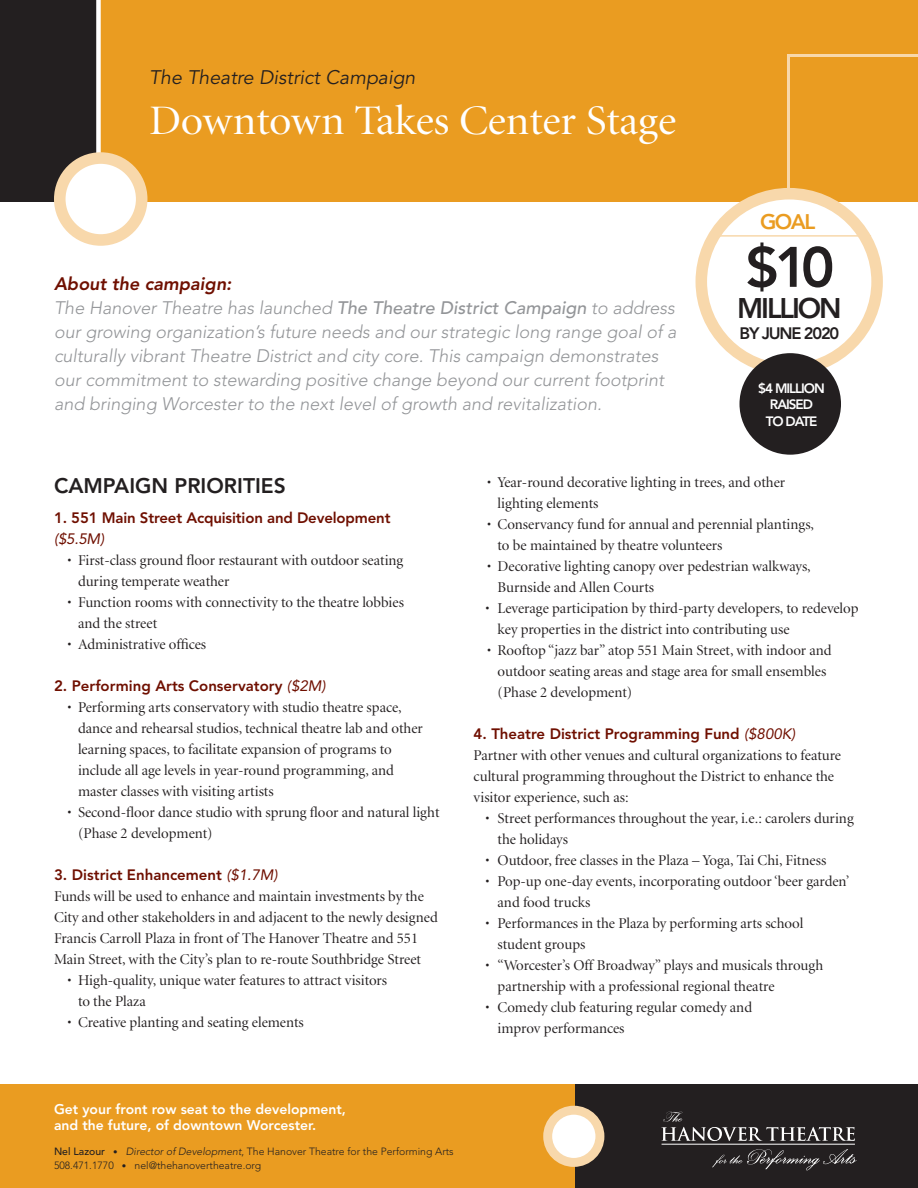
<style>
.page{position:relative;width:918px;height:1188px;background:#fff}
.page>*{position:absolute;margin:0;border:0;box-sizing:border-box;transform-origin:0 0}
.t1{font:800 56.4px "Avenir";color:#231f20}
.t2{font:42px "Minion Display";color:#fff;scale:1.05 1}
.t3{font:800 28.2px "Avenir";letter-spacing:-.075em;color:#231f20}
.t4{font:800 21px "Avenir";color:#231f20}
.t5{font:800 21px "Avenir";color:#ea9c21}
.t6{font:italic 19.5px "Avenir";color:#231f20}
.t7{font:italic 300 18px/24px "Avenir";color:#939598}
.t8{font:800 16.5px "Avenir";letter-spacing:-.075em;color:#231f20}
.t9{font:15px/21px "Minion Display";color:#231f20}
.t10{font:800 15px/21px "Avenir";color:#6f0f00}
.t11{font:800 13.95px/16.2px "Avenir";color:#fff}
.t12{font:800 13.5px/16.5px "Avenir";letter-spacing:-.075em;color:#fff;text-align:center}
.t13{font:300 10.5px "Avenir";color:#231f20}
.s1{font-weight:800;color:#6f0f00}
.s2{font-weight:500}
.s3{font-weight:400;font-style:italic}
.s4{font-size:9px}
.s5{font-style:italic}
</style>
<div class="page">
<div style="left:0;top:0;width:918px;height:202px;background:#ea9c21"></div>
<div style="left:0;top:0;width:99px;height:202px;background:#231f20"></div>
<div style="left:96px;top:0;width:5px;height:203px;background:#fff"></div>
<div style="left:60px;top:158px;width:82px;height:82px;background:#fff;border-radius:50%"></div>
<div style="left:54px;top:152px;width:93px;height:94px;border:12px solid #f8d8ab;border-radius:50%"></div>
<div style="left:701px;top:194px;width:176px;height:176px;background:#fff;border-radius:50%"></div>
<div style="left:696px;top:188px;width:187px;height:187px;border:12px solid #f8d8ab;border-radius:50%"></div>
<hr style="left:708px;top:235px;width:163px;height:2px;background:#f8d8ab">
<hr style="left:787px;top:54px;width:3px;height:140px;background:#f8d8ab">
<hr style="left:788px;top:54px;width:130px;height:3px;background:#f8d8ab">
<div style="left:0;top:1084px;width:918px;height:104px;background:#ea9c21"></div>
<div style="left:575px;top:1084px;width:343px;height:104px;background:#231f20"></div>
<div style="left:548px;top:1110px;width:52px;height:52px;background:#fff;border-radius:50%"></div>
<div style="left:543px;top:1106px;width:61px;height:61px;border:9px solid #f8d8ab;border-radius:50%"></div>
<svg style="left:661px;top:1111px;width:194px;height:30px"></svg>
<svg style="left:712px;top:1149px;width:144px;height:21px"></svg>
<hr style="left:662px;top:1144px;width:193px;height:1px;background:#fff">
<div style="left:740px;top:353px;width:101px;height:102px;background:#231f20;border-radius:50%"></div>
<p class="t6" style="left:149px;top:66px;width:268px">The Theatre District Campaign</p>
<p class="t2" style="left:149px;top:100px;width:504px">Downtown Takes Center Stage</p>
<p class="t7" style="left:54px;top:272px;width:624px"><span class="s1">About the campaign:<br></span>The Hanover Theatre has launched <span class="s2">The Theatre District Campaign</span> to address our growing organization’s future needs and our strategic long range goal of a culturally vibrant Theatre District and city core. This campaign demonstrates our commitment to stewarding positive change beyond our current footprint and bringing Worcester to the next level of growth and revitalization.</p>
<p class="t5" style="left:760px;top:209px;width:57px">GOAL</p>
<p class="t1" style="left:746px;top:234px;width:90px">$10</p>
<p class="t3" style="left:737px;top:292px;width:106px">MILLION</p>
<p class="t8" style="left:740px;top:324px;width:101px">BY JUNE 2020</p>
<p class="t12" style="left:758px;top:380px;width:68px">$4 MILLION</p>
<p class="t12" style="left:766px;top:396px;width:53px">RAISED<br>TO DATE</p>
<p class="t4" style="left:54px;top:473px;width:233px">CAMPAIGN PRIORITIES</p>
<p class="t10" style="left:54px;top:507px;width:338px">1. 551 Main Street Acquisition and Development <span class="s3">($5.5M)</span></p>
<p class="t9" style="left:78px;top:550px;width:327px;text-indent:-10px">• First-class ground floor restaurant with outdoor seating during temperate weather</p>
<p class="t9" style="left:78px;top:592px;width:327px;text-indent:-10px">• Function rooms with connectivity to the theatre lobbies and the street</p>
<p class="t9" style="left:68px;top:634px;width:140px">• Administrative offices</p>
<p class="t10" style="left:54px;top:675px;width:273px">2. Performing Arts Conservatory <span class="s3">($2M)</span></p>
<p class="t9" style="left:78px;top:697px;width:346px;text-indent:-10px">• Performing arts conservatory with studio theatre space, dance and rehearsal studios, technical theatre lab and other learning spaces, to facilitate expansion of programs to include all age levels in year-round programming, and master classes with visiting artists</p>
<p class="t9" style="left:78px;top:802px;width:363px;text-indent:-10px">• Second-floor dance studio with sprung floor and natural light (Phase 2 development)</p>
<p class="t10" style="left:54px;top:864px;width:225px">3. District Enhancement <span class="s3">($1.7M)</span></p>
<p class="t9" style="left:54px;top:886px;width:385px">Funds will be used to enhance and maintain investments by the City and other stakeholders in and adjacent to the newly designed Francis Carroll Plaza in front of The Hanover Theatre and 551<br>Main Street, with the City’s plan to re-route Southbridge Street</p>
<p class="t9" style="left:78px;top:970px;width:311px;text-indent:-10px">• High-quality, unique water features to attract visitors to the Plaza</p>
<p class="t9" style="left:68px;top:1012px;width:238px">• Creative planting and seating elements</p>
<p class="t9" style="left:498px;top:472px;width:289px;text-indent:-10px">• Year-round decorative lighting in trees, and other lighting elements</p>
<p class="t9" style="left:498px;top:514px;width:318px;text-indent:-10px">• Conservancy fund for annual and perennial plantings, to be maintained by theatre volunteers</p>
<p class="t9" style="left:498px;top:556px;width:315px;text-indent:-10px">• Decorative lighting canopy over pedestrian walkways,<br>Burnside and Allen Courts</p>
<p class="t9" style="left:498px;top:598px;width:363px;text-indent:-12px">• Leverage participation by third-party developers, to redevelop key properties in the district into contributing use</p>
<p class="t9" style="left:498px;top:640px;width:336px;text-indent:-10px">• Rooftop “jazz bar” atop 551 Main Street, with indoor and outdoor seating areas and stage area for small ensembles (Phase 2 development)</p>
<p class="t10" style="left:474px;top:723px;width:323px">4. Theatre District Programming Fund <span class="s3">($800K)</span></p>
<p class="t9" style="left:474px;top:745px;width:369px">Partner with other venues and cultural organizations to feature cultural programming throughout the District to enhance the visitor experience, such as:</p>
<p class="t9" style="left:498px;top:808px;width:358px;text-indent:-12px">• Street performances throughout the year, i.e.: carolers during the holidays</p>
<p class="t9" style="left:485px;top:850px;width:342px">• Outdoor, free classes in the Plaza – Yoga, Tai Chi, Fitness</p>
<p class="t9" style="left:498px;top:871px;width:353px;text-indent:-12px">• Pop-up one-day events, incorporating outdoor ‘beer garden’ and food trucks</p>
<p class="t9" style="left:498px;top:913px;width:307px;text-indent:-12px">• Performances in the Plaza by performing arts school student groups</p>
<p class="t9" style="left:498px;top:955px;width:327px;text-indent:-12px">• “Worcester’s Off Broadway” plays and musicals through partnership with a professional regional theatre</p>
<p class="t9" style="left:498px;top:997px;width:256px;text-indent:-12px">• Comedy club featuring regular comedy and improv performances</p>
<p class="t11" style="left:54px;top:1101px;width:294px">Get your front row seat to the development, and the future, of downtown Worcester.</p>
<p class="t13" style="left:54px;top:1145px;width:401px"><span class="s2">Nel Lazour</span> <span class="s4">•</span> <span class="s5">Director of Development</span>, The Hanover Theatre for the Performing Arts</p>
<p class="t13" style="left:54px;top:1159px;width:209px">508.471.1770 <span class="s4">•</span> nel@thehanovertheatre.org</p>
</div>
